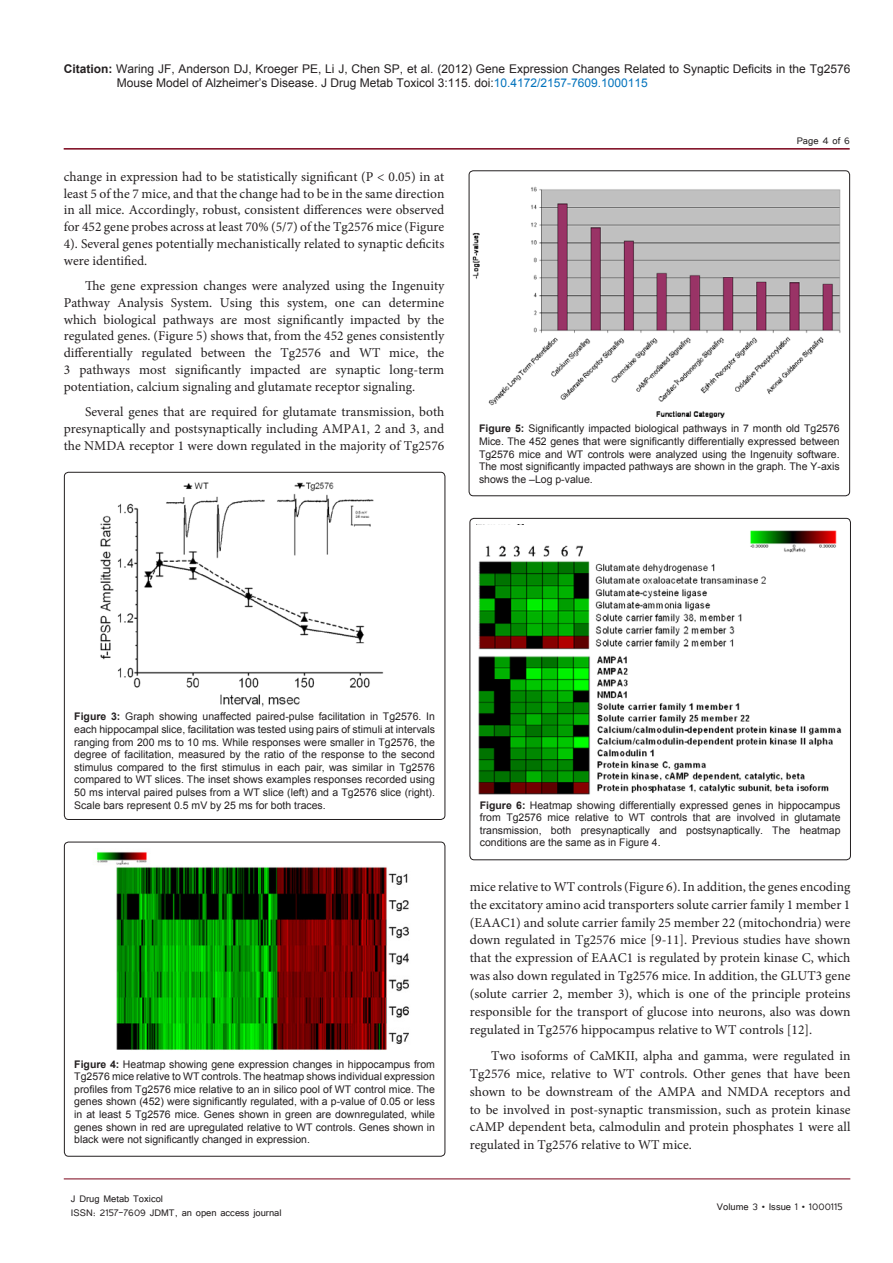
<style>
.page{position:relative;width:893px;height:1263px;background:#fff}
.page>*{position:absolute;margin:0;border:0;box-sizing:border-box;transform-origin:0 0}
.t1{font:13.5px/16.8px "Minion Pro";color:#231f20;text-align:justify}
.t2{font:12px/14.4px "Arial";color:#231f20}
.t3{font:12px/14.4px "Tunga";color:#231f20}
.t4{font:10.5px/12.6px "Arial";color:#231f20;text-align:justify}
.s1{font-weight:700}
.s2{color:#0072bc}
</style>
<div class="page">
<hr style="left:64px;top:148px;width:786px;height:2px;background:#7a0219">
<hr style="left:64px;top:1179px;width:786px;height:1px;background:#7a0219">
<img style="left:100px;top:482px;width:284px;height:225px">
<div style="left:100px;top:479px;width:54px;height:22px;background:#fff"></div>
<div style="left:64px;top:472px;width:381px;height:347px;border:1px solid #231f20;border-radius:4px"></div>
<img style="left:93px;top:841px;width:324px;height:209px">
<div style="left:64px;top:842px;width:381px;height:314px;border:1px solid #231f20;border-radius:4px"></div>
<img style="left:478px;top:530px;width:364px;height:265px">
<div style="left:477px;top:525px;width:50px;height:16px;background:#fff"></div>
<div style="left:470px;top:518px;width:380px;height:342px;border:1px solid #231f20;border-radius:4px"></div>
<img style="left:468px;top:171px;width:373px;height:259px">
<div style="left:469px;top:171px;width:381px;height:325px;border:1px solid #231f20;border-radius:4px"></div>
<p class="t2" style="left:117px;top:61px;width:735px;text-indent:-53px"><span class="s1">Citation:</span> Waring JF, Anderson DJ, Kroeger PE, Li J, Chen SP, et al. (2012) Gene Expression Changes Related to Synaptic Deficits in the Tg2576<br>Mouse Model of Alzheimer’s Disease. J Drug Metab Toxicol 3:115. doi:<span class="s2">10.4172/2157-7609.1000115</span></p>
<p class="t1" style="left:64px;top:168px;width:382px">change in expression had to be statistically significant (P &lt; 0.05) in at least 5 of the 7 mice, and that the change had to be in the same direction in all mice. Accordingly, robust, consistent differences were observed for 452 gene probes across at least 70% (5/7) of the Tg2576 mice (Figure 4). Several genes potentially mechanistically related to synaptic deficits were identified.</p>
<p class="t1" style="left:64px;top:277px;width:382px;text-indent:21px">The gene expression changes were analyzed using the Ingenuity Pathway Analysis System. Using this system, one can determine which biological pathways are most significantly impacted by the regulated genes. (Figure 5) shows that, from the 452 genes consistently differentially regulated between the Tg2576 and WT mice, the 3 pathways most significantly impacted are synaptic long-term potentiation, calcium signaling and glutamate receptor signaling.</p>
<p class="t1" style="left:64px;top:403px;width:382px;text-indent:21px">Several genes that are required for glutamate transmission, both presynaptically and postsynaptically including AMPA1, 2 and 3, and the NMDA receptor 1 were down regulated in the majority of Tg2576</p>
<p class="t3" style="left:797px;top:133px;width:55px">Page 4 of 6</p>
<p class="t4" style="left:479px;top:422px;width:362px"><span class="s1">Figure 5:</span> Significantly impacted biological pathways in 7 month old Tg2576<br>Mice. The 452 genes that were significantly differentially expressed between Tg2576 mice and WT controls were analyzed using the Ingenuity software.<br>The most significantly impacted pathways are shown in the graph. The Y-axis shows the –Log p-value.</p>
<p class="t4" style="left:74px;top:710px;width:362px"><span class="s1">Figure 3:</span> Graph showing unaffected paired-pulse facilitation in Tg2576. In each hippocampal slice, facilitation was tested using pairs of stimuli at intervals ranging from 200 ms to 10 ms. While responses were smaller in Tg2576, the degree of facilitation, measured by the ratio of the response to the second stimulus compared to the first stimulus in each pair, was similar in Tg2576 compared to WT slices. The inset shows examples responses recorded using 50 ms interval paired pulses from a WT slice (left) and a Tg2576 slice (right).<br>Scale bars represent 0.5 mV by 25 ms for both traces.</p>
<p class="t4" style="left:74px;top:1058px;width:362px"><span class="s1">Figure 4:</span> Heatmap showing gene expression changes in hippocampus from Tg2576 mice relative to WT controls. The heatmap shows individual expression profiles from Tg2576 mice relative to an in silico pool of WT control mice. The genes shown (452) were significantly regulated, with a p-value of 0.05 or less in at least 5 Tg2576 mice. Genes shown in green are downregulated, while genes shown in red are upregulated relative to WT controls. Genes shown in black were not significantly changed in expression.</p>
<p class="t3" style="left:71px;top:1190px;width:212px">J Drug Metab Toxicol<br>ISSN: 2157-7609 JDMT, an open access journal</p>
<p class="t4" style="left:480px;top:799px;width:362px"><span class="s1">Figure 6:</span> Heatmap showing differentially expressed genes in hippocampus from Tg2576 mice relative to WT controls that are involved in glutamate transmission, both presynaptically and postsynaptically. The heatmap conditions are the same as in Figure 4.</p>
<p class="t1" style="left:470px;top:878px;width:382px;line-height:17.9px">mice relative to WT controls (Figure 6). In addition, the genes encoding the excitatory amino acid transporters solute carrier family 1 member 1 (EAAC1) and solute carrier family 25 member 22 (mitochondria) were down regulated in Tg2576 mice [9-11]. Previous studies have shown that the expression of EAAC1 is regulated by protein kinase C, which was also down regulated in Tg2576 mice. In addition, the GLUT3 gene (solute carrier 2, member 3), which is one of the principle proteins responsible for the transport of glucose into neurons, also was down regulated in Tg2576 hippocampus relative to WT controls [12].</p>
<p class="t1" style="left:470px;top:1047px;width:382px;line-height:17.9px;text-indent:21px">Two isoforms of CaMKII, alpha and gamma, were regulated in Tg2576 mice, relative to WT controls. Other genes that have been shown to be downstream of the AMPA and NMDA receptors and to be involved in post-synaptic transmission, such as protein kinase cAMP dependent beta, calmodulin and protein phosphates 1 were all regulated in Tg2576 relative to WT mice.</p>
<p class="t3" style="left:717px;top:1199px;width:127px">Volume 3 • Issue 1 • 1000115</p>
</div>
